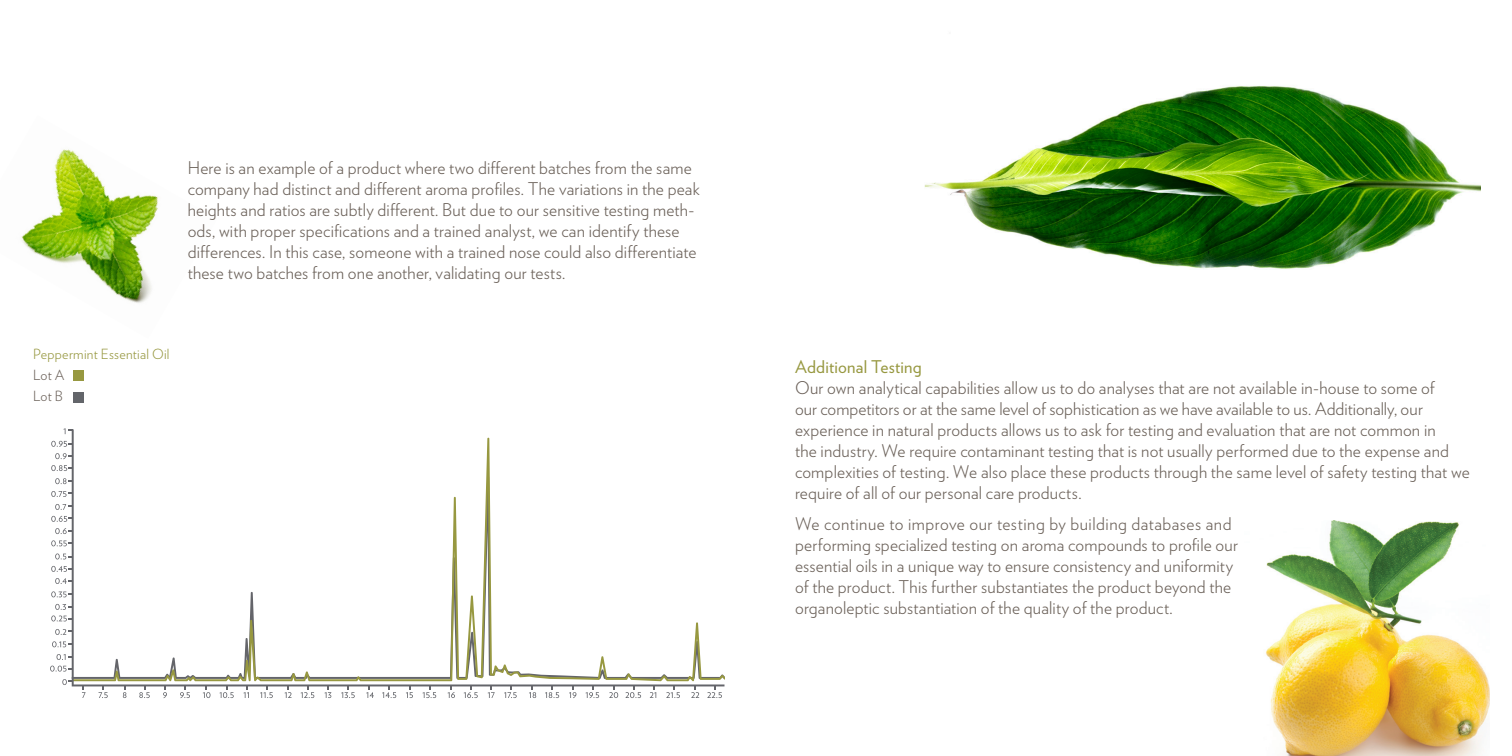
<style>
.page{position:relative;width:1512px;height:756px;background:#fff}
.page>*{position:absolute;margin:0;border:0;box-sizing:border-box;transform-origin:0 0}
.t1{font:300 17.5px/21px "Verlag";letter-spacing:.01em;color:#6a6058}
.t2{font:17.5px "Verlag";letter-spacing:.01em;color:#979840}
.t3{font:300 14px "Verlag";letter-spacing:.02em;color:#979840}
.t4{font:300 14px "Verlag";letter-spacing:.01em;color:#6a6058}
</style>
<div class="page">
<img style="left:924px;top:86px;width:556px;height:183px">
<img style="left:21px;top:149px;width:137px;height:154px">
<div style="left:74px;top:370px;width:10px;height:10px;background:#979840"></div>
<div style="left:74px;top:392px;width:10px;height:10px;background:#63656a"></div>
<img style="left:1266px;top:520px;width:223px;height:236px">
<svg style="left:72px;top:429px;width:652px;height:257px"></svg>
<svg style="left:82px;top:685px;width:4px;height:13px"></svg>
<svg style="left:99px;top:685px;width:9px;height:13px"></svg>
<svg style="left:62px;top:679px;width:11px;height:6px"></svg>
<svg style="left:50px;top:666px;width:23px;height:6px"></svg>
<svg style="left:52px;top:641px;width:21px;height:6px"></svg>
<svg style="left:51px;top:591px;width:22px;height:6px"></svg>
<svg style="left:51px;top:566px;width:22px;height:6px"></svg>
<svg style="left:51px;top:540px;width:22px;height:6px"></svg>
<svg style="left:51px;top:516px;width:22px;height:6px"></svg>
<svg style="left:51px;top:491px;width:22px;height:6px"></svg>
<svg style="left:51px;top:465px;width:22px;height:6px"></svg>
<svg style="left:51px;top:441px;width:22px;height:6px"></svg>
<svg style="left:57px;top:654px;width:16px;height:6px"></svg>
<svg style="left:55px;top:629px;width:18px;height:6px"></svg>
<svg style="left:51px;top:604px;width:22px;height:17px"></svg>
<svg style="left:55px;top:578px;width:18px;height:6px"></svg>
<svg style="left:55px;top:554px;width:18px;height:5px"></svg>
<svg style="left:55px;top:528px;width:18px;height:6px"></svg>
<svg style="left:55px;top:504px;width:18px;height:6px"></svg>
<svg style="left:55px;top:478px;width:18px;height:6px"></svg>
<svg style="left:55px;top:453px;width:18px;height:6px"></svg>
<svg style="left:63px;top:428px;width:10px;height:6px"></svg>
<svg style="left:123px;top:685px;width:3px;height:13px"></svg>
<svg style="left:139px;top:685px;width:11px;height:13px"></svg>
<svg style="left:163px;top:685px;width:4px;height:13px"></svg>
<svg style="left:180px;top:685px;width:10px;height:13px"></svg>
<svg style="left:203px;top:685px;width:7px;height:13px"></svg>
<svg style="left:220px;top:685px;width:14px;height:13px"></svg>
<svg style="left:243px;top:685px;width:6px;height:13px"></svg>
<svg style="left:285px;top:685px;width:7px;height:13px"></svg>
<svg style="left:325px;top:685px;width:7px;height:13px"></svg>
<svg style="left:366px;top:685px;width:8px;height:13px"></svg>
<svg style="left:406px;top:685px;width:7px;height:13px"></svg>
<svg style="left:448px;top:685px;width:7px;height:13px"></svg>
<svg style="left:488px;top:685px;width:7px;height:13px"></svg>
<svg style="left:529px;top:685px;width:7px;height:13px"></svg>
<svg style="left:569px;top:685px;width:7px;height:13px"></svg>
<svg style="left:609px;top:685px;width:9px;height:13px"></svg>
<svg style="left:650px;top:685px;width:6px;height:13px"></svg>
<svg style="left:691px;top:685px;width:8px;height:13px"></svg>
<svg style="left:260px;top:685px;width:13px;height:13px"></svg>
<svg style="left:301px;top:685px;width:13px;height:13px"></svg>
<svg style="left:341px;top:685px;width:14px;height:13px"></svg>
<svg style="left:382px;top:685px;width:14px;height:13px"></svg>
<svg style="left:423px;top:685px;width:13px;height:13px"></svg>
<svg style="left:464px;top:685px;width:14px;height:13px"></svg>
<svg style="left:504px;top:685px;width:13px;height:13px"></svg>
<svg style="left:545px;top:685px;width:14px;height:13px"></svg>
<svg style="left:586px;top:685px;width:13px;height:13px"></svg>
<svg style="left:625px;top:685px;width:16px;height:13px"></svg>
<svg style="left:666px;top:685px;width:14px;height:13px"></svg>
<svg style="left:707px;top:685px;width:15px;height:13px"></svg>
<p class="t1" style="left:188px;top:156px;width:514px">Here is an example of a product where two different batches from the same company had distinct and different aroma profiles. The variations in the peak heights and ratios are subtly different. But due to our sensitive testing meth&shy;ods, with proper specifications and a trained analyst, we can identify these differences. In this case, someone with a trained nose could also differentiate these two batches from one another, validating our tests.</p>
<p class="t3" style="left:33px;top:344px;width:138px">Peppermint Essential Oil</p>
<p class="t4" style="left:33px;top:365px;width:33px">Lot A</p>
<p class="t4" style="left:33px;top:386px;width:31px">Lot B</p>
<p class="t2" style="left:795px;top:353px;width:128px">Additional Testing</p>
<p class="t1" style="left:795px;top:376px;width:676px">Our own analytical capabilities allow us to do analyses that are not available in-house to some of<br>our competitors or at the same level of sophistication as we have available to us. Additionally, our experience in natural products allows us to ask for testing and evaluation that are not common in<br>the industry. We require contaminant testing that is not usually performed due to the expense and complexities of testing. We also place these products through the same level of safety testing that we require of all of our personal care products.</p>
<p class="t1" style="left:795px;top:512px;width:444px">We continue to improve our testing by building databases and performing specialized testing on aroma compounds to profile our essential oils in a unique way to ensure consistency and uniformity of the product. This further substantiates the product beyond the organoleptic substantiation of the quality of the product.</p>
</div>
